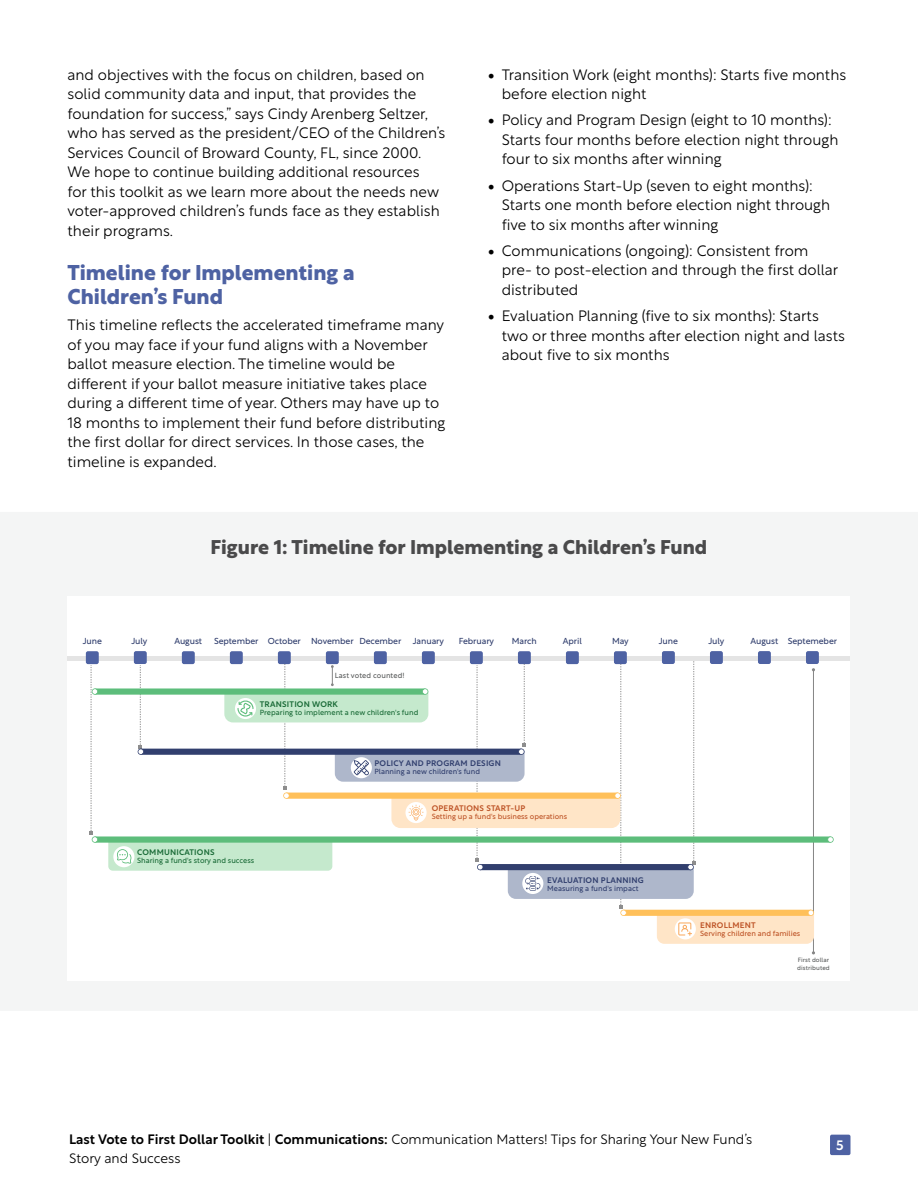
<style>
.page{position:relative;width:918px;height:1188px;background:#fff}
.page>*{position:absolute;margin:0;border:0;box-sizing:border-box;transform-origin:0 0}
.t1{font:700 21px/24px "Rustica";color:#4e62a3}
.t2{font:700 19.5px "Rustica";color:#4a4a4b}
.t3{font:300 15px/19.5px "Rustica";color:#000}
.t4{font:300 13.5px/19.5px "Rustica";color:#000}
.t5{font:500 13.5px "Rustica";color:#fff}
.t6{font:8.55px "Rustica";letter-spacing:-.01em;color:#313f6e}
.t7{font:500 7.95px "Rustica";letter-spacing:.025em;color:#313f6e}
.t8{font:500 7.95px "Rustica";letter-spacing:.025em;color:#1a6b37}
.t9{font:500 7.95px "Rustica";letter-spacing:.025em;color:#be5427}
.t10{font:7.35px "Rustica";color:#1a6b37}
.t11{font:7.35px "Rustica";color:#be5427}
.t12{font:7.35px "Rustica";color:#313f6e}
.t13{font:7.35px "Rustica";letter-spacing:.01em;color:#5b5d5d}
.t14{font:6.15px/7.4px "Rustica";letter-spacing:.01em;color:#5b5d5d}
.s1{font-weight:500}
</style>
<div class="page">
<div style="left:0;top:512px;width:918px;height:498px;background:#f4f5f5"></div>
<div style="left:68px;top:596px;width:782px;height:385px;background:#fff"></div>
<hr style="left:813px;top:670px;width:1px;height:283px;background:#868686">
<div style="left:95px;top:688px;width:330px;height:7px;background:#5dbd7b"></div>
<div style="left:95px;top:836px;width:736px;height:7px;background:#5dbd7b"></div>
<svg style="left:89px;top:665px;width:9px;height:178px"></svg>
<svg style="left:827px;top:836px;width:7px;height:7px"></svg>
<svg style="left:108px;top:660px;width:707px;height:284px"></svg>
<hr style="left:68px;top:656px;width:782px;height:4px;background:#e4e4e4">
<div style="left:86px;top:651px;width:13px;height:13px;background:#4e62a3;border-radius:2px"></div>
<div style="left:134px;top:651px;width:13px;height:13px;background:#4e62a3;border-radius:2px"></div>
<div style="left:182px;top:651px;width:13px;height:13px;background:#4e62a3;border-radius:2px"></div>
<div style="left:230px;top:651px;width:13px;height:13px;background:#4e62a3;border-radius:2px"></div>
<div style="left:278px;top:651px;width:13px;height:13px;background:#4e62a3;border-radius:2px"></div>
<div style="left:326px;top:651px;width:13px;height:13px;background:#4e62a3;border-radius:2px"></div>
<div style="left:374px;top:651px;width:13px;height:13px;background:#4e62a3;border-radius:2px"></div>
<div style="left:422px;top:651px;width:13px;height:13px;background:#4e62a3;border-radius:2px"></div>
<div style="left:470px;top:651px;width:13px;height:13px;background:#4e62a3;border-radius:2px"></div>
<div style="left:518px;top:651px;width:13px;height:13px;background:#4e62a3;border-radius:2px"></div>
<div style="left:566px;top:651px;width:13px;height:13px;background:#4e62a3;border-radius:2px"></div>
<div style="left:614px;top:651px;width:13px;height:13px;background:#4e62a3;border-radius:2px"></div>
<div style="left:662px;top:651px;width:13px;height:13px;background:#4e62a3;border-radius:2px"></div>
<div style="left:710px;top:651px;width:13px;height:13px;background:#4e62a3;border-radius:2px"></div>
<div style="left:758px;top:651px;width:13px;height:13px;background:#4e62a3;border-radius:2px"></div>
<div style="left:806px;top:651px;width:13px;height:13px;background:#4e62a3;border-radius:2px"></div>
<div style="left:830px;top:1135px;width:21px;height:20px;background:#4e62a3;border-radius:2px"></div>
<p class="t3" style="left:68px;top:63px;width:379px">and objectives with the focus on children, based on solid community data and input, that provides the foundation for success,” says Cindy Arenberg Seltzer, who has served as the president/CEO of the Children’s Services Council of Broward County, FL, since 2000.<br>We hope to continue building additional resources<br>for this toolkit as we learn more about the needs new voter-approved children’s funds face as they establish their programs.</p>
<h1 class="t1" style="left:68px;top:259px;width:289px">Timeline for Implementing a<br>Children’s Fund</h1>
<p class="t3" style="left:68px;top:313px;width:379px">This timeline reflects the accelerated timeframe many of you may face if your fund aligns with a November ballot measure election. The timeline would be different if your ballot measure initiative takes place during a different time of year. Others may have up to 18 months to implement their fund before distributing the first dollar for direct services. In those cases, the timeline is expanded.</p>
<p class="t3" style="left:502px;top:63px;width:346px">Transition Work (eight months): Starts five months before election night</p>
<p class="t3" style="left:502px;top:109px;width:338px">Policy and Program Design (eight to 10 months):<br>Starts four months before election night through four to six months after winning</p>
<p class="t3" style="left:502px;top:174px;width:330px">Operations Start-Up (seven to eight months):<br>Starts one month before election night through five to six months after winning</p>
<p class="t3" style="left:502px;top:239px;width:338px">Communications (ongoing): Consistent from pre- to post-election and through the first dollar distributed</p>
<p class="t3" style="left:502px;top:304px;width:345px">Evaluation Planning (five to six months): Starts two or three months after election night and lasts about five to six months</p>
<h2 class="t2" style="left:211px;top:530px;width:498px">Figure 1: Timeline for Implementing a Children’s Fund</h2>
<p class="t6" style="left:83px;top:634px;width:21px">June</p>
<p class="t6" style="left:131px;top:634px;width:17px">July</p>
<p class="t6" style="left:174px;top:634px;width:29px">August</p>
<p class="t6" style="left:214px;top:634px;width:189px">September October November December</p>
<p class="t6" style="left:413px;top:634px;width:33px">January</p>
<p class="t6" style="left:459px;top:634px;width:37px">February</p>
<p class="t6" style="left:512px;top:634px;width:26px">March</p>
<p class="t6" style="left:563px;top:633px;width:20px">April</p>
<p class="t6" style="left:612px;top:633px;width:18px">May</p>
<p class="t6" style="left:659px;top:634px;width:21px">June</p>
<p class="t6" style="left:708px;top:634px;width:17px">July</p>
<p class="t6" style="left:751px;top:633px;width:88px">August Septemeber</p>
<p class="t13" style="left:335px;top:669px;width:71px">Last voted counted!</p>
<p class="t8" style="left:260px;top:697px;width:80px">TRANSITION WORK</p>
<p class="t10" style="left:260px;top:706px;width:160px">Preparing to implement a new children's fund</p>
<p class="t7" style="left:374px;top:756px;width:128px">POLICY AND PROGRAM DESIGN</p>
<p class="t12" style="left:374px;top:765px;width:107px">Planning a new children's fund</p>
<p class="t9" style="left:432px;top:802px;width:95px">OPERATIONS START-UP</p>
<p class="t8" style="left:137px;top:845px;width:79px">COMMUNICATIONS</p>
<p class="t10" style="left:137px;top:854px;width:119px">Sharing a fund's story and success</p>
<p class="t11" style="left:432px;top:810px;width:137px">Setting up a fund's business operations</p>
<p class="t7" style="left:547px;top:873px;width:98px">EVALUATION PLANNING</p>
<p class="t12" style="left:547px;top:882px;width:93px">Measuring a fund's impact</p>
<p class="t9" style="left:700px;top:919px;width:57px">ENROLLMENT</p>
<p class="t11" style="left:700px;top:927px;width:102px">Serving children and families</p>
<p class="t14" style="left:797px;top:956px;width:34px">First dollar distributed</p>
<p class="t4" style="left:69px;top:1128px;width:685px"><span class="s1">Last Vote to First Dollar Toolkit</span> | <span class="s1">Communications:</span> Communication Matters! Tips for Sharing Your New Fund’s<br>Story and Success</p>
<p class="t5" style="left:836px;top:1133px;width:9px">5</p>
</div>
